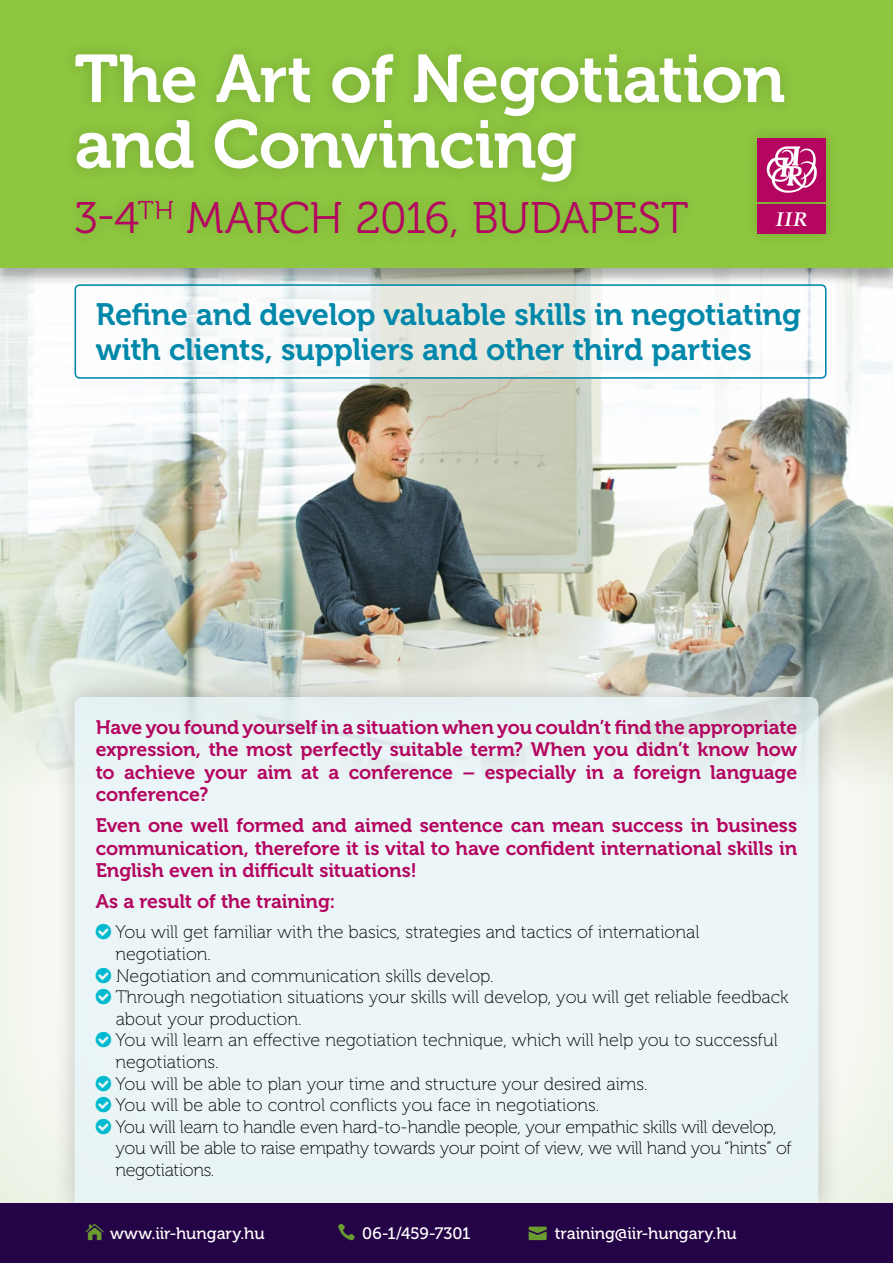
<style>
.page{position:relative;width:893px;height:1263px;background:#fff}
.page>*{position:absolute;margin:0;border:0;box-sizing:border-box;transform-origin:0 0}
.t1{font:67.05px/65.7px "Museo 700";letter-spacing:-.015em;color:#fff}
.t2{font:44.1px "Museo 300";letter-spacing:-.015em;color:#b40560}
.t3{font:30.75px/35.2px "Museo 700";letter-spacing:-.01em;color:#08a}
.t4{font:italic 700 19.8px "Palatino Linotype";color:#fff}
.t5{font:19.5px/22.5px "Museo 700";letter-spacing:-.005em;color:#b40560;text-align:justify}
.t6{font:18px/21.6px "Museo 100";color:#000}
.t7{font:16.5px "Museo 500";color:#fff}
</style>
<div class="page">
<div style="left:0;top:550px;width:893px;height:666px;background:#f2f6ed"></div>
<img style="left:0;top:286px;width:893px;height:486px">
<div style="left:0;top:0;width:893px;height:286px;background:#000;opacity:.3"></div>
<div style="left:0;top:0;width:893px;height:268px;background:#8dc63f"></div>
<div style="left:63px;top:186px;width:639px;height:65px;background:#8ac23e"></div>
<div style="left:61px;top:40px;width:737px;height:155px;background:#000;opacity:.15"></div>
<div style="left:51px;top:673px;width:792px;height:554px;background:#000;opacity:.3"></div>
<div style="left:75px;top:697px;width:743px;height:506px;background:#ebf5f8"></div>
<div style="left:0;top:1203px;width:893px;height:60px;background:#240346"></div>
<div style="left:743px;top:124px;width:97px;height:123px;background:#8ac23e"></div>
<div style="left:757px;top:204px;width:69px;height:29px;background:#b40560"></div>
<div style="left:757px;top:138px;width:69px;height:63px;background:#b40560"></div>
<svg style="left:766px;top:146px;width:51px;height:47px"></svg>
<svg style="left:75px;top:285px;width:751px;height:93px"></svg>
<div style="left:75px;top:284px;width:751px;height:95px;border:2px solid #08a;border-radius:4px"></div>
<svg style="left:96px;top:924px;width:15px;height:16px"></svg>
<svg style="left:96px;top:967px;width:15px;height:16px"></svg>
<svg style="left:96px;top:989px;width:15px;height:15px"></svg>
<svg style="left:96px;top:1032px;width:15px;height:16px"></svg>
<svg style="left:96px;top:1075px;width:15px;height:16px"></svg>
<svg style="left:96px;top:1097px;width:15px;height:15px"></svg>
<svg style="left:96px;top:1118px;width:15px;height:16px"></svg>
<h1 class="t1" style="left:75px;top:47px;width:712px">The Art of Negotiation and Convincing</h1>
<h2 class="t2" style="left:75px;top:194px;width:616px">3-4<sup>TH</sup> MARCH 2016, BUDAPEST</h2>
<p class="t4" style="left:776px;top:205px;width:33px">IIR</p>
<h3 class="t3" style="left:96px;top:297px;width:707px">Refine and develop valuable skills in negotiating with clients, suppliers and other third parties</h3>
<p class="t5" style="left:96px;top:716px;width:703px">Have you found yourself in a situation when you couldn’t find the appropriate expression, the most perfectly suitable term? When you didn’t know how to achieve your aim at a conference – especially in a foreign language conference?</p>
<p class="t5" style="left:96px;top:814px;width:703px">Even one well formed and aimed sentence can mean success in business communication, therefore it is vital to have confident international skills in English even in difficult situations!</p>
<p class="t5" style="left:96px;top:890px;width:241px">As a result of the training:</p>
<p class="t6" style="left:115px;top:922px;width:678px">You will get familiar with the basics, strategies and tactics of international negotiation.<br>Negotiation and communication skills develop.<br>Through negotiation situations your skills will develop, you will get reliable feedback about your production.<br>You will learn an effective negotiation technique, which will help you to successful negotiations.<br>You will be able to plan your time and structure your desired aims.<br>You will be able to control conflicts you face in negotiations.<br>You will learn to handle even hard-to-handle people, your empathic skills will develop, you will be able to raise empathy towards your point of view, we will hand you “hints” of negotiations.</p>
<p class="t7" style="left:110px;top:1224px;width:156px">www.iir-hungary.hu</p>
<p class="t7" style="left:362px;top:1224px;width:110px">06-1/459-7301</p>
<p class="t7" style="left:555px;top:1224px;width:184px">training@iir-hungary.hu</p>
</div>
